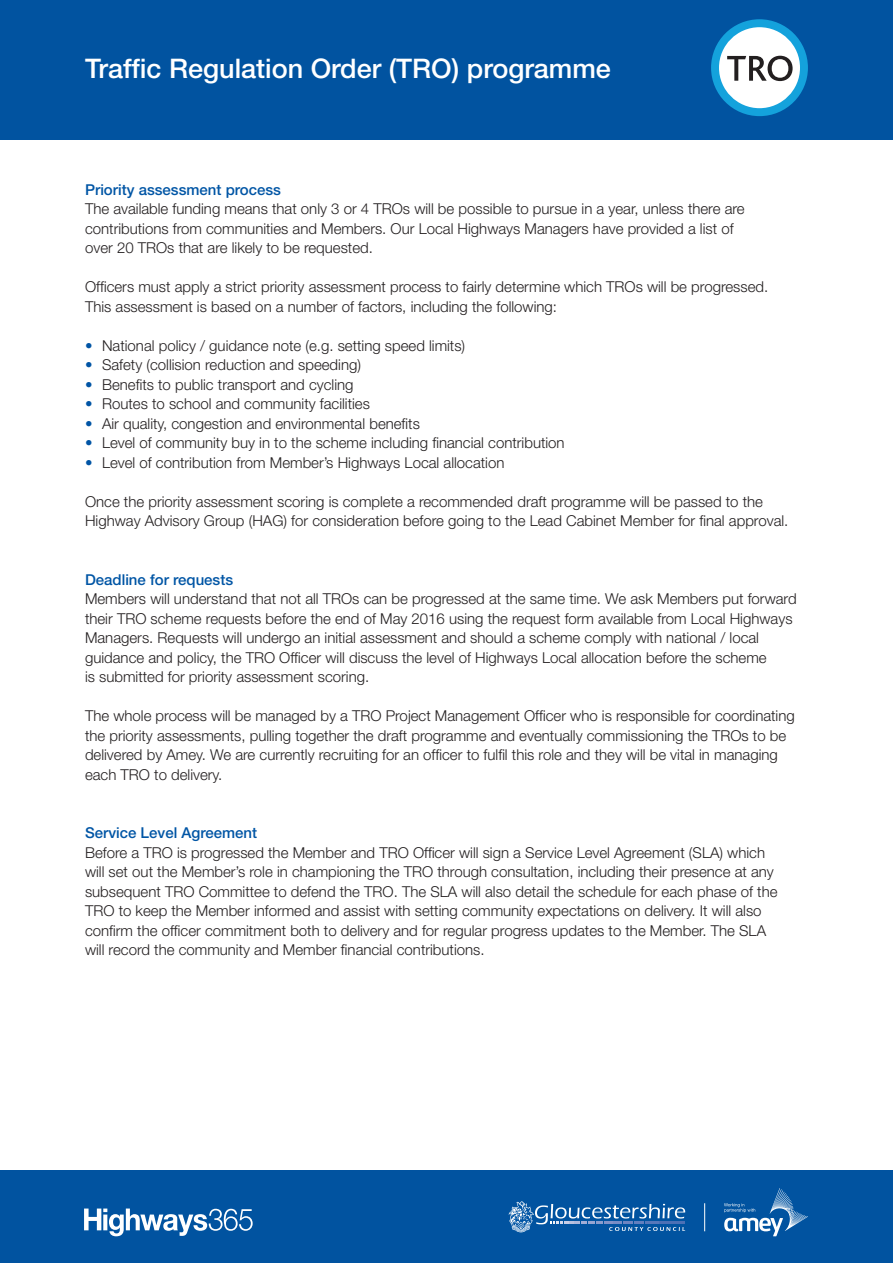
<style>
.page{position:relative;width:893px;height:1263px;background:#fff}
.page>*{position:absolute;margin:0;border:0;box-sizing:border-box;transform-origin:0 0}
.t1{font:500 27px "Helvetica Neue";color:#fff}
.t2{font:300 15px/19.5px "Helvetica Neue";color:#231f20}
.t3{font:500 15px "Helvetica Neue";color:#0155a5}
.s1{color:#0155a5}
</style>
<div class="page">
<div style="left:0;top:0;width:893px;height:139px;background:#0153a0"></div>
<div style="left:0;top:1170px;width:893px;height:93px;background:#0153a0"></div>
<svg style="left:724px;top:1188px;width:84px;height:48px"></svg>
<svg style="left:704px;top:1203px;width:1px;height:28px"></svg>
<svg style="left:508px;top:1201px;width:177px;height:31px"></svg>
<svg style="left:84px;top:1208px;width:169px;height:28px"></svg>
<svg style="left:711px;top:19px;width:97px;height:97px"></svg>
<p class="t1" style="left:85px;top:53px;width:527px">Traffic Regulation Order (TRO) programme</p>
<p class="t3" style="left:85px;top:180px;width:197px">Priority assessment process</p>
<p class="t2" style="left:85px;top:199px;width:661px">The available funding means that only 3 or 4 TROs will be possible to pursue in a year, unless there are contributions from communities and Members. Our Local Highways Managers have provided a list of over 20 TROs that are likely to be requested.</p>
<p class="t2" style="left:85px;top:277px;width:685px">Officers must apply a strict priority assessment process to fairly determine which TROs will be progressed.<br>This assessment is based on a number of factors, including the following:</p>
<p class="t2" style="left:85px;top:335px;width:382px"><span class="s1">•</span> National policy / guidance note (e.g. setting speed limits)</p>
<p class="t2" style="left:85px;top:355px;width:277px"><span class="s1">•</span> Safety (collision reduction and speeding)</p>
<p class="t2" style="left:85px;top:374px;width:270px"><span class="s1">•</span> Benefits to public transport and cycling</p>
<p class="t2" style="left:85px;top:394px;width:286px"><span class="s1">•</span> Routes to school and community facilities</p>
<p class="t2" style="left:85px;top:413px;width:336px"><span class="s1">•</span> Air quality, congestion and environmental benefits</p>
<p class="t2" style="left:85px;top:433px;width:481px"><span class="s1">•</span> Level of community buy in to the scheme including financial contribution</p>
<p class="t2" style="left:85px;top:452px;width:421px"><span class="s1">•</span> Level of contribution from Member’s Highways Local allocation</p>
<p class="t2" style="left:85px;top:491px;width:705px">Once the priority assessment scoring is complete a recommended draft programme will be passed to the<br>Highway Advisory Group (HAG) for consideration before going to the Lead Cabinet Member for final approval.</p>
<p class="t3" style="left:85px;top:570px;width:150px">Deadline for requests</p>
<p class="t2" style="left:85px;top:589px;width:713px">Members will understand that not all TROs can be progressed at the same time. We ask Members put forward their TRO scheme requests before the end of May 2016 using the request form available from Local Highways Managers. Requests will undergo an initial assessment and should a scheme comply with national / local guidance and policy, the TRO Officer will discuss the level of Highways Local allocation before the scheme<br>is submitted for priority assessment scoring.</p>
<p class="t2" style="left:85px;top:706px;width:711px">The whole process will be managed by a TRO Project Management Officer who is responsible for coordinating the priority assessments, pulling together the draft programme and eventually commissioning the TROs to be delivered by Amey. We are currently recruiting for an officer to fulfil this role and they will be vital in managing each TRO to delivery.</p>
<p class="t3" style="left:85px;top:824px;width:174px">Service Level Agreement</p>
<p class="t2" style="left:85px;top:842px;width:694px">Before a TRO is progressed the Member and TRO Officer will sign a Service Level Agreement (SLA) which will set out the Member’s role in championing the TRO through consultation, including their presence at any subsequent TRO Committee to defend the TRO. The SLA will also detail the schedule for each phase of the TRO to keep the Member informed and assist with setting community expectations on delivery. It will also confirm the officer commitment both to delivery and for regular progress updates to the Member. The SLA will record the community and Member financial contributions.</p>
</div>
